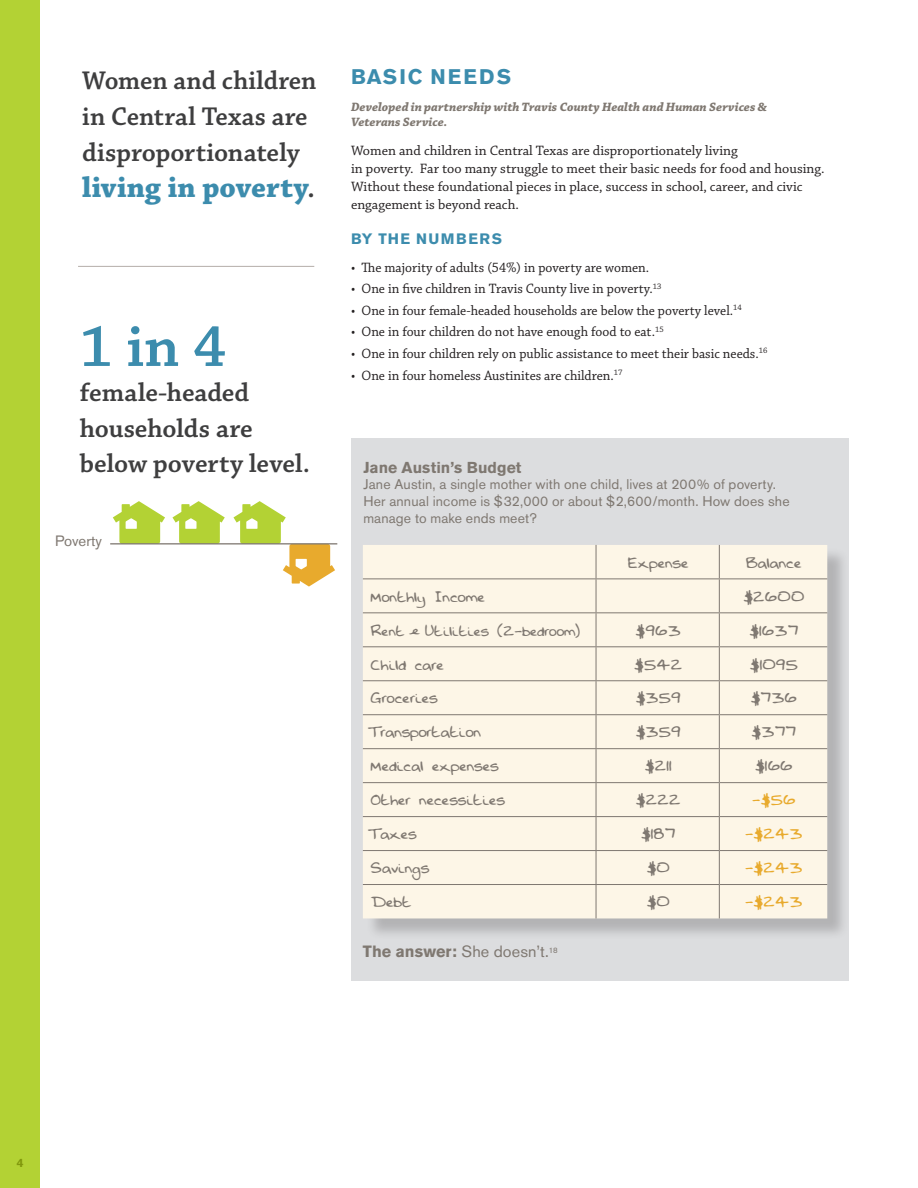
<style>
.page{position:relative;width:918px;height:1188px;background:#fff}
.page>*{position:absolute;margin:0;border:0;box-sizing:border-box;transform-origin:0 0}
.call-out{font:600 61.2px "Chaparral Pro";color:#3c8cad}
.call-out-2{font:700 30px "Chaparral Pro";color:#3c8cad}
.call-out-3{font:600 27px/36px "Chaparral Pro";letter-spacing:-.005em;color:#3e3e3f}
.t1{font:700 21px "Akzidenz Grotesk BE";letter-spacing:.1em;color:#3c8cad}
.t2{font:16.2px "Akzidenz Grotesk BE";letter-spacing:.005em;color:#7f7871}
.t3{font:15.75px "Amherst";color:#7f7871}
.t4{font:15.75px "Amherst";color:#e8aa2d}
.t5{font:700 15.75px "Akzidenz Grotesk BE";letter-spacing:.005em;color:#7f7871}
.t6{font:15px "Amherst";color:#7f7871}
.t7{font:700 15px "Akzidenz Grotesk BE";letter-spacing:.1em;color:#3c8cad}
.body{font:14.85px "Akzidenz Grotesk BE";color:#7f7871}
.body-small{font:14.25px "Chaparral Pro";color:#231f20;scale:.96 1}
.body-small-2{font:14.25px/18px "Chaparral Pro";color:#231f20}
.t8{font:13.95px/16.8px "Akzidenz Grotesk BE";letter-spacing:.01em;color:#7f7871}
.body-small-3{font:italic 700 12.75px/15.3px "Chaparral Pro";color:#7f7871}
.t9{font:700 12px "Akzidenz Grotesk BE";color:#81980d}
.s1{font-weight:600;color:#3e3e3f}
.s2{font-weight:700}
</style>
<div class="page">
<div style="left:0;top:0;width:40px;height:1188px;background:#b3d234"></div>
<div style="left:351px;top:438px;width:498px;height:543px;background:#dcdddf"></div>
<div style="left:365px;top:547px;width:484px;height:393px;background:#231f20;opacity:.22"></div>
<div style="left:363px;top:545px;width:464px;height:373px;background:#fdf6e7"></div>
<hr style="left:596px;top:545px;width:1px;height:33px;background:#7f7871">
<hr style="left:719px;top:545px;width:1px;height:33px;background:#7f7871">
<hr style="left:363px;top:578px;width:233px;height:1px;background:#7f7871">
<hr style="left:596px;top:578px;width:123px;height:1px;background:#7f7871">
<hr style="left:596px;top:579px;width:1px;height:33px;background:#7f7871">
<hr style="left:719px;top:578px;width:108px;height:1px;background:#7f7871">
<hr style="left:719px;top:579px;width:1px;height:33px;background:#7f7871">
<hr style="left:363px;top:612px;width:233px;height:1px;background:#7f7871">
<hr style="left:596px;top:612px;width:123px;height:1px;background:#7f7871">
<hr style="left:596px;top:613px;width:1px;height:33px;background:#7f7871">
<hr style="left:719px;top:612px;width:108px;height:1px;background:#7f7871">
<hr style="left:719px;top:613px;width:1px;height:33px;background:#7f7871">
<hr style="left:363px;top:646px;width:233px;height:1px;background:#7f7871">
<hr style="left:596px;top:646px;width:123px;height:1px;background:#7f7871">
<hr style="left:596px;top:647px;width:1px;height:33px;background:#7f7871">
<hr style="left:719px;top:646px;width:108px;height:1px;background:#7f7871">
<hr style="left:719px;top:647px;width:1px;height:33px;background:#7f7871">
<hr style="left:363px;top:680px;width:233px;height:1px;background:#7f7871">
<hr style="left:596px;top:680px;width:123px;height:1px;background:#7f7871">
<hr style="left:596px;top:681px;width:1px;height:33px;background:#7f7871">
<hr style="left:719px;top:680px;width:108px;height:1px;background:#7f7871">
<hr style="left:719px;top:681px;width:1px;height:33px;background:#7f7871">
<hr style="left:363px;top:714px;width:233px;height:1px;background:#7f7871">
<hr style="left:596px;top:714px;width:123px;height:1px;background:#7f7871">
<hr style="left:596px;top:715px;width:1px;height:33px;background:#7f7871">
<hr style="left:719px;top:714px;width:108px;height:1px;background:#7f7871">
<hr style="left:719px;top:715px;width:1px;height:33px;background:#7f7871">
<hr style="left:363px;top:748px;width:233px;height:1px;background:#7f7871">
<hr style="left:596px;top:748px;width:123px;height:1px;background:#7f7871">
<hr style="left:596px;top:749px;width:1px;height:33px;background:#7f7871">
<hr style="left:719px;top:748px;width:108px;height:1px;background:#7f7871">
<hr style="left:719px;top:749px;width:1px;height:33px;background:#7f7871">
<hr style="left:363px;top:782px;width:233px;height:1px;background:#7f7871">
<hr style="left:596px;top:782px;width:123px;height:1px;background:#7f7871">
<hr style="left:596px;top:783px;width:1px;height:33px;background:#7f7871">
<hr style="left:719px;top:782px;width:108px;height:1px;background:#7f7871">
<hr style="left:719px;top:783px;width:1px;height:33px;background:#7f7871">
<hr style="left:363px;top:816px;width:233px;height:1px;background:#7f7871">
<hr style="left:596px;top:816px;width:123px;height:1px;background:#7f7871">
<hr style="left:596px;top:817px;width:1px;height:33px;background:#7f7871">
<hr style="left:719px;top:816px;width:108px;height:1px;background:#7f7871">
<hr style="left:719px;top:817px;width:1px;height:33px;background:#7f7871">
<hr style="left:596px;top:851px;width:1px;height:33px;background:#7f7871">
<hr style="left:719px;top:851px;width:1px;height:33px;background:#7f7871">
<hr style="left:596px;top:885px;width:1px;height:33px;background:#7f7871">
<hr style="left:719px;top:885px;width:1px;height:33px;background:#7f7871">
<hr style="left:363px;top:850px;width:233px;height:1px;background:#7f7871">
<hr style="left:596px;top:850px;width:123px;height:1px;background:#7f7871">
<hr style="left:719px;top:850px;width:108px;height:1px;background:#7f7871">
<hr style="left:363px;top:884px;width:233px;height:1px;background:#7f7871">
<hr style="left:596px;top:884px;width:123px;height:1px;background:#7f7871">
<hr style="left:719px;top:884px;width:108px;height:1px;background:#7f7871">
<hr style="left:78px;top:266px;width:236px;height:1px;background:#bdb7b3">
<svg style="left:113px;top:501px;width:52px;height:42px"></svg>
<svg style="left:172px;top:501px;width:53px;height:42px"></svg>
<svg style="left:233px;top:501px;width:102px;height:86px"></svg>
<hr style="left:110px;top:543px;width:227px;height:1px;background:#7f7871">
<p class="call-out-3" style="left:82px;top:63px;width:236px">Women and children in Central Texas are disproportionately</p>
<p class="call-out-2" style="left:82px;top:169px;width:234px">living in poverty<span class="s1">.</span></p>
<p class="call-out" style="left:80px;top:312px;width:148px">1 in 4</p>
<p class="call-out-3" style="left:80px;top:376px;width:232px;line-height:35.4px">female-headed households are below poverty level.</p>
<p class="body" style="left:55px;top:532px;width:48px">Poverty</p>
<p class="t1" style="left:351px;top:65px;width:162px">BASIC NEEDS</p>
<p class="body-small-3" style="left:351px;top:99px;width:418px">Developed in partnership with Travis County Health and Human Services &amp;<br>Veterans Service.</p>
<p class="body-small-2" style="left:351px;top:142px;width:475px">Women and children in Central Texas are disproportionately living<br>in poverty. Far too many struggle to meet their basic needs for food and housing.<br>Without these foundational pieces in place, success in school, career, and civic engagement is beyond reach.</p>
<p class="t7" style="left:351px;top:230px;width:153px">BY THE NUMBERS</p>
<p class="body-small" style="left:351px;top:260px;width:312px">• The majority of adults (54%) in poverty are women.</p>
<p class="body-small" style="left:351px;top:281px;width:325px">• One in five children in Travis County live in poverty.<sup>13</sup></p>
<p class="body-small" style="left:351px;top:302px;width:409px">• One in four female-headed households are below the poverty level.<sup>14</sup></p>
<p class="body-small" style="left:351px;top:324px;width:327px">• One in four children do not have enough food to eat.<sup>15</sup></p>
<p class="body-small" style="left:351px;top:345px;width:435px">• One in four children rely on public assistance to meet their basic needs.<sup>16</sup></p>
<p class="body-small" style="left:351px;top:368px;width:284px">• One in four homeless Austinites are children.<sup>17</sup></p>
<p class="t5" style="left:363px;top:458px;width:160px">Jane Austin’s Budget</p>
<p class="t8" style="left:363px;top:476px;width:428px">Jane Austin, a single mother with one child, lives at 200% of poverty.<br>Her annual income is $32,000 or about $2,600/month. How does she manage to make ends meet?</p>
<p class="t3" style="left:627px;top:552px;width:63px">Expense</p>
<p class="t3" style="left:745px;top:552px;width:58px">Balance</p>
<p class="t3" style="left:370px;top:586px;width:117px">Monthly Income</p>
<p class="t3" style="left:743px;top:586px;width:63px">$2600</p>
<p class="t6" style="left:370px;top:620px;width:212px">Rent &amp; Utilities (2-bedroom)</p>
<p class="t3" style="left:635px;top:620px;width:47px">$963</p>
<p class="t3" style="left:749px;top:620px;width:51px">$1637</p>
<p class="t3" style="left:370px;top:654px;width:76px">Child care</p>
<p class="t3" style="left:634px;top:654px;width:50px">$542</p>
<p class="t3" style="left:749px;top:654px;width:50px">$1095</p>
<p class="t3" style="left:370px;top:688px;width:69px">Groceries</p>
<p class="t3" style="left:635px;top:688px;width:47px">$359</p>
<p class="t3" style="left:750px;top:688px;width:48px">$736</p>
<p class="t3" style="left:370px;top:722px;width:113px">Transportation</p>
<p class="t3" style="left:635px;top:722px;width:47px">$359</p>
<p class="t3" style="left:751px;top:722px;width:46px">$377</p>
<p class="t3" style="left:370px;top:755px;width:130px">Medical expenses</p>
<p class="t3" style="left:644px;top:755px;width:28px">$211</p>
<p class="t3" style="left:754px;top:755px;width:39px">$166</p>
<p class="t3" style="left:370px;top:789px;width:137px">Other necessities</p>
<p class="t3" style="left:635px;top:789px;width:46px">$222</p>
<p class="t4" style="left:752px;top:789px;width:45px">-$56</p>
<p class="t3" style="left:370px;top:823px;width:48px">Taxes</p>
<p class="t3" style="left:640px;top:823px;width:36px">$187</p>
<p class="t4" style="left:744px;top:823px;width:59px">-$243</p>
<p class="t3" style="left:370px;top:857px;width:61px">Savings</p>
<p class="t3" style="left:646px;top:857px;width:25px">$0</p>
<p class="t4" style="left:744px;top:857px;width:59px">-$243</p>
<p class="t3" style="left:370px;top:891px;width:43px">Debt</p>
<p class="t3" style="left:646px;top:891px;width:25px">$0</p>
<p class="t4" style="left:744px;top:891px;width:59px">-$243</p>
<p class="t2" style="left:363px;top:942px;width:196px"><span class="s2">The answer:</span> She doesn’t.<sup>18</sup></p>
<p class="t9" style="left:17px;top:1156px;width:8px">4</p>
</div>
